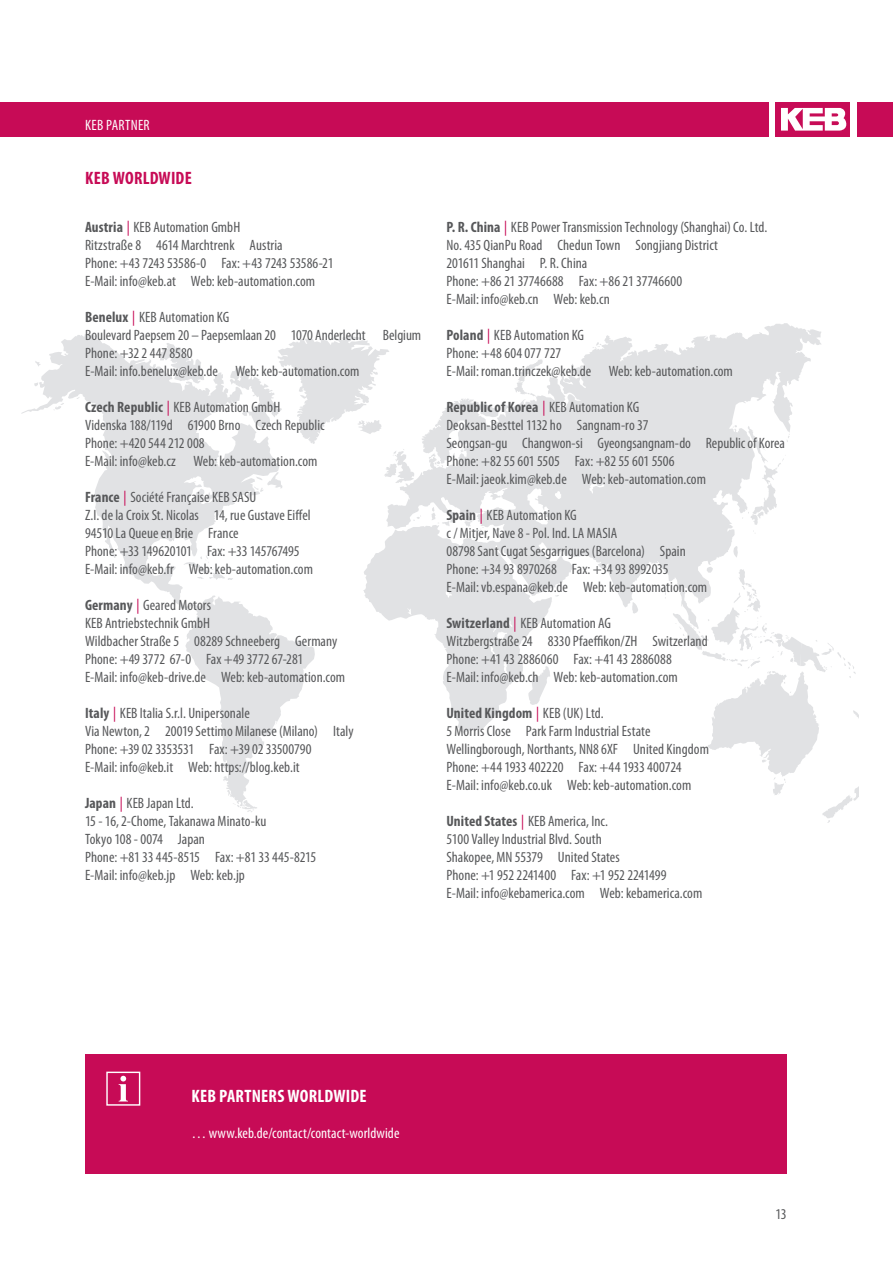
<style>
.page{position:relative;width:893px;height:1263px;background:#fff}
.page>*{position:absolute;margin:0;border:0;box-sizing:border-box;transform-origin:0 0}
.t1{font:700 condensed 18px "Myriad Pro";letter-spacing:.01em;color:#fff}
.t2{font:700 condensed 18px "Myriad Pro";letter-spacing:.01em;color:#c70b56}
.t3{font:condensed 15px/18px "Myriad Pro";color:#57585a}
.t4{font:condensed 15px "Myriad Pro";letter-spacing:.005em;color:#fff}
.s1{font-weight:700}
.s2{color:#c70b56}
</style>
<div class="page">
<svg style="left:238px;top:806px;width:19px;height:6px"></svg>
<svg style="left:21px;top:334px;width:294px;height:472px"></svg>
<svg style="left:230px;top:336px;width:133px;height:156px"></svg>
<svg style="left:363px;top:323px;width:458px;height:410px;fill:#e1e2e4"></svg>
<svg style="left:413px;top:515px;width:8px;height:6px"></svg>
<svg style="left:431px;top:507px;width:19px;height:19px"></svg>
<svg style="left:495px;top:528px;width:5px;height:4px"></svg>
<svg style="left:464px;top:519px;width:20px;height:13px"></svg>
<svg style="left:528px;top:666px;width:22px;height:39px"></svg>
<svg style="left:732px;top:425px;width:58px;height:109px"></svg>
<svg style="left:632px;top:602px;width:6px;height:12px"></svg>
<svg style="left:733px;top:546px;width:5px;height:12px"></svg>
<svg style="left:673px;top:567px;width:185px;height:256px"></svg>
<svg style="left:184px;top:476px;width:37px;height:28px"></svg>
<svg style="left:407px;top:608px;width:5px;height:7px"></svg>
<svg style="left:446px;top:591px;width:6px;height:7px"></svg>
<svg style="left:492px;top:565px;width:7px;height:10px"></svg>
<svg style="left:490px;top:620px;width:22px;height:59px"></svg>
<svg style="left:527px;top:488px;width:22px;height:37px"></svg>
<svg style="left:555px;top:491px;width:6px;height:8px"></svg>
<svg style="left:589px;top:484px;width:15px;height:10px"></svg>
<div style="left:0;top:102px;width:769px;height:34px;background:#c70b56"></div>
<div style="left:775px;top:102px;width:75px;height:34px;background:#c70b56"></div>
<svg style="left:781px;top:108px;width:66px;height:23px"></svg>
<div style="left:857px;top:102px;width:36px;height:34px;background:#c70b56"></div>
<div style="left:85px;top:1054px;width:702px;height:120px;background:#c70b56"></div>
<div style="left:106px;top:1071px;width:34px;height:35px;background:#c70b56;border:1px solid #fff"></div>
<svg style="left:119px;top:1076px;width:9px;height:25px"></svg>
<p class="t4" style="left:85px;top:116px;width:66px">KEB PARTNER</p>
<p class="t2" style="left:85px;top:166px;width:108px">KEB WORLDWIDE</p>
<p class="t3" style="left:85px;top:218px;width:250px"><span class="s1">Austria</span> <span class="s2">|</span> KEB Automation GmbH<br>Ritzstraße 8 4614 Marchtrenk Austria<br>Phone: +43 7243 53586-0 Fax: +43 7243 53586-21<br>E-Mail: info@keb.at Web: keb-automation.com</p>
<p class="t3" style="left:85px;top:308px;width:338px"><span class="s1">Benelux</span> <span class="s2">|</span> KEB Automation KG<br>Boulevard Paepsem 20 – Paepsemlaan 20 1070 Anderlecht Belgium Phone: +32 2 447 8580<br>E-Mail: info.benelux@keb.de Web: keb-automation.com</p>
<p class="t3" style="left:85px;top:398px;width:241px"><span class="s1">Czech Republic</span> <span class="s2">|</span> KEB Automation GmbH Videnska 188/119d 61900 Brno Czech Republic Phone: +420 544 212 008<br>E-Mail: info@keb.cz Web: keb-automation.com</p>
<p class="t3" style="left:85px;top:488px;width:229px"><span class="s1">France</span> <span class="s2">|</span> Société Française KEB SASU<br>Z.I. de la Croix St. Nicolas 14, rue Gustave Eiffel 94510 La Queue en Brie France<br>Phone: +33 149620101 Fax: +33 145767495<br>E-Mail: info@keb.fr Web: keb-automation.com</p>
<p class="t3" style="left:85px;top:596px;width:262px"><span class="s1">Germany</span> <span class="s2">|</span> Geared Motors<br>KEB Antriebstechnik GmbH<br>Wildbacher Straße 5 08289 Schneeberg Germany Phone: +49 3772 67-0 Fax +49 3772 67-281<br>E-Mail: info@keb-drive.de Web: keb-automation.com</p>
<p class="t3" style="left:85px;top:704px;width:270px"><span class="s1">Italy</span> <span class="s2">|</span> KEB Italia S.r.l. Unipersonale<br>Via Newton, 2 20019 Settimo Milanese (Milano) Italy Phone: +39 02 3353531 Fax: +39 02 33500790<br>E-Mail: info@keb.it Web: https://blog.keb.it</p>
<p class="t3" style="left:85px;top:794px;width:233px"><span class="s1">Japan</span> <span class="s2">|</span> KEB Japan Ltd.<br>15 - 16, 2-Chome, Takanawa Minato-ku<br>Tokyo 108 - 0074 Japan<br>Phone: +81 33 445-8515 Fax: +81 33 445-8215<br>E-Mail: info@keb.jp Web: keb.jp</p>
<p class="t3" style="left:446px;top:218px;width:322px"><span class="s1">P. R. China</span> <span class="s2">|</span> KEB Power Transmission Technology (Shanghai) Co. Ltd.<br>No. 435 QianPu Road Chedun Town Songjiang District<br>201611 Shanghai P. R. China<br>Phone: +86 21 37746688 Fax: +86 21 37746600<br>E-Mail: info@keb.cn Web: keb.cn</p>
<p class="t3" style="left:446px;top:326px;width:288px"><span class="s1">Poland</span> <span class="s2">|</span> KEB Automation KG<br>Phone: +48 604 077 727<br>E-Mail: roman.trinczek@keb.de Web: keb-automation.com</p>
<p class="t3" style="left:446px;top:398px;width:340px"><span class="s1">Republic of Korea</span> <span class="s2">|</span> KEB Automation KG<br>Deoksan-Besttel 1132 ho Sangnam-ro 37<br>Seongsan-gu Changwon-si Gyeongsangnam-do Republic of Korea Phone: +82 55 601 5505 Fax: +82 55 601 5506<br>E-Mail: jaeok.kim@keb.de Web: keb-automation.com</p>
<p class="t3" style="left:446px;top:506px;width:262px"><span class="s1">Spain</span> <span class="s2">|</span> KEB Automation KG<br>c / Mitjer, Nave 8 - Pol. Ind. LA MASIA<br>08798 Sant Cugat Sesgarrigues (Barcelona) Spain Phone: +34 93 8970268 Fax: +34 93 8992035<br>E-Mail: vb.espana@keb.de Web: keb-automation.com</p>
<p class="t3" style="left:446px;top:614px;width:263px"><span class="s1">Switzerland</span> <span class="s2">|</span> KEB Automation AG<br>Witzbergstraße 24 8330 Pfaeffikon/ZH Switzerland Phone: +41 43 2886060 Fax: +41 43 2886088<br>E-Mail: info@keb.ch Web: keb-automation.com</p>
<p class="t3" style="left:446px;top:704px;width:264px"><span class="s1">United Kingdom</span> <span class="s2">|</span> KEB (UK) Ltd.<br>5 Morris Close Park Farm Industrial Estate Wellingborough, Northants, NN8 6XF United Kingdom Phone: +44 1933 402220 Fax: +44 1933 400724<br>E-Mail: info@keb.co.uk Web: keb-automation.com</p>
<p class="t3" style="left:446px;top:812px;width:257px"><span class="s1">United States</span> <span class="s2">|</span> KEB America, Inc.<br>5100 Valley Industrial Blvd. South<br>Shakopee, MN 55379 United States<br>Phone: +1 952 2241400 Fax: +1 952 2241499<br>E-Mail: info@kebamerica.com Web: kebamerica.com</p>
<p class="t1" style="left:192px;top:1085px;width:177px">KEB PARTNERS WORLDWIDE</p>
<p class="t4" style="left:191px;top:1124px;width:210px">… www.keb.de/contact/contact-worldwide</p>
<p class="t3" style="left:776px;top:1205px;width:13px">13</p>
</div>
